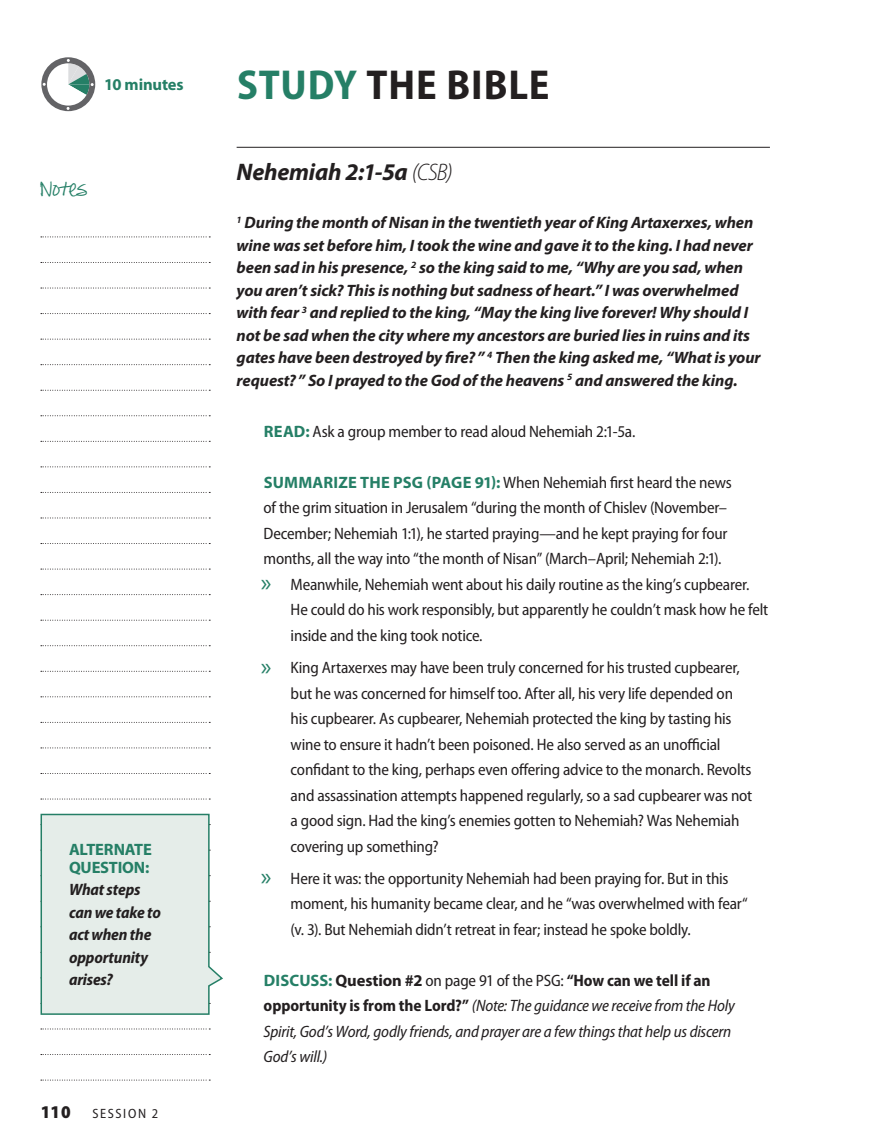
<style>
.page{position:relative;width:878px;height:1148px;background:#fff}
.page>*{position:absolute;margin:0;border:0;box-sizing:border-box;transform-origin:0 0}
.t1{font:700 semi-condensed 42px "Myriad Pro";letter-spacing:.02em;color:#231f20}
.t2{font:italic 700 24px "Myriad Pro";letter-spacing:-.01em;color:#231f20}
.t3{font:900 semi-condensed 18px "Myriad Pro";color:#231f20}
.t4{font:semi-condensed 16.5px/25.5px "Myriad Pro";letter-spacing:-.015em;color:#231f20}
.t5{font:italic 700 16.5px/22.5px "Myriad Pro";letter-spacing:-.005em;color:#231f20}
.t6{font:italic semi-condensed 16.5px/25.5px "Myriad Pro";letter-spacing:-.015em;color:#231f20}
.t7{font:italic 700 semi-condensed 16.5px/22.5px "Myriad Pro";letter-spacing:-.01em;color:#231f20}
.t8{font:700 16.5px/18px "Myriad Pro";letter-spacing:-.01em;color:#257f66}
.t9{font:15px "Pea Alesa";letter-spacing:-.03em;color:#257f66}
.t10{font:semi-condensed 13.5px "Myriad Pro";letter-spacing:.13em;color:#231f20}
.s1{color:#257f66}
.s2{font-weight:300;font-stretch:semi-condensed}
.s3{font-weight:700;font-stretch:normal;color:#257f66}
.s4{font-stretch:normal;font-size:25.5px;color:#257f66}
.s5{font-weight:700;font-style:normal;font-stretch:normal;color:#257f66}
.s6{font-weight:700;font-style:normal;font-stretch:normal}
.s7{font-style:normal}
.s8{font-weight:700;font-style:normal}
</style>
<div class="page">
<svg style="left:41px;top:236px;width:169px;height:1px"></svg>
<svg style="left:41px;top:262px;width:169px;height:1px"></svg>
<svg style="left:41px;top:288px;width:169px;height:1px"></svg>
<svg style="left:41px;top:313px;width:169px;height:1px"></svg>
<svg style="left:41px;top:339px;width:169px;height:1px"></svg>
<svg style="left:41px;top:364px;width:169px;height:1px"></svg>
<svg style="left:41px;top:390px;width:169px;height:1px"></svg>
<svg style="left:41px;top:415px;width:169px;height:1px"></svg>
<svg style="left:41px;top:441px;width:169px;height:1px"></svg>
<svg style="left:41px;top:466px;width:169px;height:1px"></svg>
<svg style="left:41px;top:492px;width:169px;height:1px"></svg>
<svg style="left:41px;top:517px;width:169px;height:1px"></svg>
<svg style="left:41px;top:543px;width:169px;height:1px"></svg>
<svg style="left:41px;top:568px;width:169px;height:1px"></svg>
<svg style="left:41px;top:594px;width:169px;height:1px"></svg>
<svg style="left:41px;top:620px;width:169px;height:1px"></svg>
<svg style="left:41px;top:645px;width:169px;height:1px"></svg>
<svg style="left:41px;top:671px;width:169px;height:1px"></svg>
<svg style="left:41px;top:696px;width:169px;height:1px"></svg>
<svg style="left:41px;top:722px;width:169px;height:1px"></svg>
<svg style="left:41px;top:747px;width:169px;height:1px"></svg>
<svg style="left:41px;top:773px;width:169px;height:1px"></svg>
<svg style="left:41px;top:798px;width:169px;height:1px"></svg>
<svg style="left:41px;top:1028px;width:169px;height:1px"></svg>
<svg style="left:41px;top:1054px;width:169px;height:1px"></svg>
<svg style="left:41px;top:1079px;width:169px;height:1px"></svg>
<hr style="left:237px;top:147px;width:532px;height:1px;background:#231f20">
<svg style="left:40px;top:813px;width:183px;height:202px;background:#e0eae5"></svg>
<svg style="left:41px;top:57px;width:54px;height:54px"></svg>
<p class="t8" style="left:104px;top:75px;width:81px">10 minutes</p>
<h1 class="t1" style="left:237px;top:58px;width:314px"><span class="s1">STUDY</span> THE BIBLE</h1>
<p class="t9" style="left:40px;top:187px;width:48px">Notes</p>
<p class="t8" style="left:69px;top:839px;width:84px">ALTERNATE<br>QUESTION:</p>
<p class="t7" style="left:69px;top:878px;width:93px">What steps can we take to act when the opportunity arises?</p>
<p class="t3" style="left:40px;top:1100px;width:32px">110</p>
<p class="t10" style="left:92px;top:1105px;width:67px">Sess ion 2</p>
<h2 class="t2" style="left:237px;top:156px;width:218px">Nehemiah 2:1-5a <span class="s2">(CSB)</span></h2>
<p class="t5" style="left:236px;top:211px;width:525px"><sup>1</sup> During the month of Nisan in the twentieth year of King Artaxerxes, when wine was set before him, I took the wine and gave it to the king. I had never been sad in his presence, <sup>2</sup> so the king said to me, “Why are you sad, when you aren’t sick? This is nothing but sadness of heart.” I was overwhelmed with fear <sup>3</sup> and replied to the king, “May the king live forever! Why should I not be sad when the city where my ancestors are buried lies in ruins and its gates have been destroyed by fire?” <sup>4</sup> Then the king asked me, “What is your request?” So I prayed to the God of the heavens <sup>5</sup> and answered the king.</p>
<p class="t4" style="left:264px;top:418px;width:373px"><span class="s3">READ:</span> Ask a group member to read aloud Nehemiah 2:1-5a.</p>
<p class="t4" style="left:264px;top:469px;width:469px"><span class="s3">SUMMARIZE THE PSG (PAGE 91):</span> When Nehemiah first heard the news</p>
<p class="t4" style="left:263px;top:494px;width:465px">of the grim situation in Jerusalem “during the month of Chislev (November–</p>
<p class="t4" style="left:263px;top:520px;width:465px">December; Nehemiah 1:1), he started praying—and he kept praying for four</p>
<p class="t4" style="left:263px;top:545px;width:459px">months, all the way into “the month of Nisan” (March–April; Nehemiah 2:1).</p>
<p class="t4" style="left:261px;top:571px;width:490px"><span class="s4">»</span> Meanwhile, Nehemiah went about his daily routine as the king’s cupbearer.</p>
<p class="t4" style="left:290px;top:596px;width:479px">He could do his work responsibly, but apparently he couldn’t mask how he felt</p>
<p class="t4" style="left:290px;top:622px;width:193px">inside and the king took notice.</p>
<p class="t4" style="left:290px;top:654px;width:463px;text-indent:-30px"><span class="s4">»</span> King Artaxerxes may have been truly concerned for his trusted cupbearer, but he was concerned for himself too. After all, his very life depended on his cupbearer. As cupbearer, Nehemiah protected the king by tasting his wine to ensure it hadn’t been poisoned. He also served as an unofficial confidant to the king, perhaps even offering advice to the monarch. Revolts and assassination attempts happened regularly, so a sad cupbearer was not a good sign. Had the king’s enemies gotten to Nehemiah? Was Nehemiah covering up something?</p>
<p class="t4" style="left:290px;top:865px;width:458px;text-indent:-30px"><span class="s4">»</span> Here it was: the opportunity Nehemiah had been praying for. But in this moment, his humanity became clear, and he “was overwhelmed with fear“ (v. 3). But Nehemiah didn’t retreat in fear; instead he spoke boldly.</p>
<p class="t6" style="left:264px;top:967px;width:472px"><span class="s5">DISCUSS:</span> <span class="s6">Question #2</span> <span class="s7">on page 91 of the PSG:</span> <span class="s8">“How can we tell if an opportunity is from the Lord?”</span> (Note: The guidance we receive from the Holy Spirit, God’s Word, godly friends, and prayer are a few things that help us discern God’s will.)</p>
</div>
